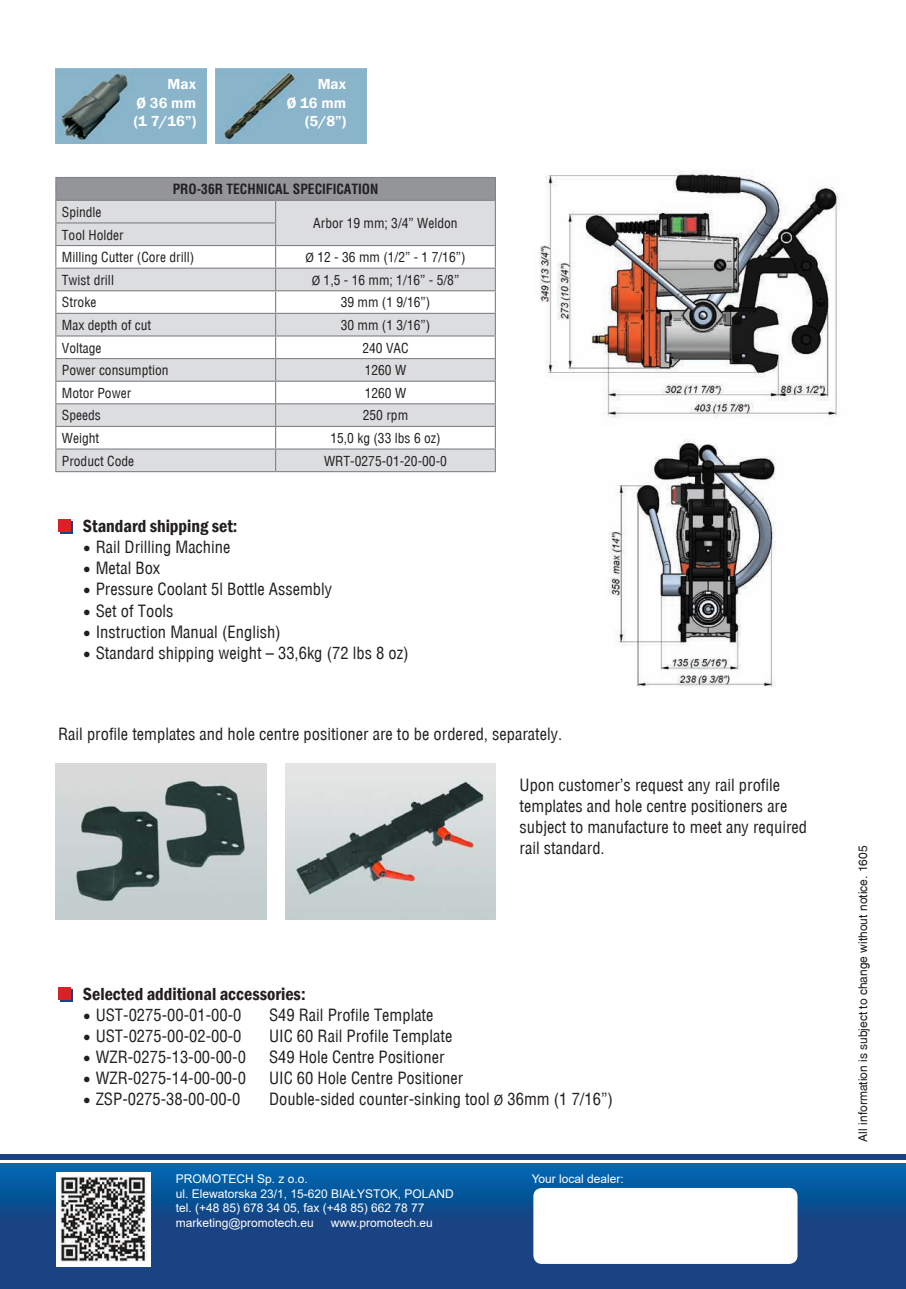
<style>
.page{position:relative;width:906px;height:1289px;background:#fff}
.page>*{position:absolute;margin:0;border:0;box-sizing:border-box;transform-origin:0 0}
.t1{font:600 condensed 18px "Franklin Gothic";color:#231f20}
.t2{font:16.5px/21px "Switzerland Condensed";color:#231f20}
.t3{font:600 15px/18px "Franklin Gothic";color:#fff;text-align:justify}
.t4{font:13.5px/22.6px "Switzerland Condensed";color:#231f20}
.t5{font:700 13.5px "Switzerland Condensed";color:#231f20}
.t6{font:12px/14.4px "Arial";color:#fff}
.t7{font:12px "Switzerland";color:#231f20}
.s1{font-family:"Franklin Gothic"}
.s2{font-family:"Minion Pro";font-size:21px}
.s3{font-family:"Franklin Gothic";font-size:15px}
</style>
<div class="page">
<svg style="left:0;top:1163px;width:905px;height:125px;background:#124d90"></svg>
<div style="left:0;top:1154px;width:905px;height:5px;background:#1a4383"></div>
<div style="left:56px;top:1171px;width:95px;height:95px;background:#fff"></div>
<div style="left:533px;top:1187px;width:264px;height:76px;background:#fff;border-radius:9px"></div>
<img style="left:55px;top:68px;width:152px;height:76px">
<img style="left:215px;top:68px;width:152px;height:76px">
<div style="left:56px;top:177px;width:439px;height:23px;background:#939598"></div>
<svg style="left:56px;top:201px;width:439px;height:270px;fill:#dcdddf"></svg>
<hr style="left:55px;top:177px;width:221px;height:1px;background:#808285">
<hr style="left:276px;top:177px;width:220px;height:1px;background:#808285">
<hr style="left:55px;top:200px;width:221px;height:1px;background:#808285">
<hr style="left:276px;top:200px;width:220px;height:1px;background:#808285">
<hr style="left:55px;top:222px;width:221px;height:1px;background:#808285">
<hr style="left:55px;top:245px;width:221px;height:1px;background:#808285">
<hr style="left:276px;top:245px;width:220px;height:1px;background:#808285">
<hr style="left:55px;top:267px;width:221px;height:2px;background:#808285">
<hr style="left:276px;top:267px;width:220px;height:2px;background:#808285">
<hr style="left:55px;top:290px;width:221px;height:1px;background:#808285">
<hr style="left:276px;top:290px;width:220px;height:1px;background:#808285">
<hr style="left:55px;top:313px;width:221px;height:1px;background:#808285">
<hr style="left:276px;top:313px;width:220px;height:1px;background:#808285">
<hr style="left:55px;top:335px;width:221px;height:1px;background:#808285">
<hr style="left:276px;top:335px;width:220px;height:1px;background:#808285">
<hr style="left:55px;top:358px;width:221px;height:1px;background:#808285">
<hr style="left:276px;top:358px;width:220px;height:1px;background:#808285">
<hr style="left:55px;top:380px;width:221px;height:2px;background:#808285">
<hr style="left:276px;top:380px;width:220px;height:2px;background:#808285">
<hr style="left:55px;top:403px;width:221px;height:1px;background:#808285">
<hr style="left:276px;top:403px;width:220px;height:1px;background:#808285">
<hr style="left:55px;top:426px;width:221px;height:1px;background:#808285">
<hr style="left:276px;top:426px;width:220px;height:1px;background:#808285">
<hr style="left:55px;top:448px;width:221px;height:1px;background:#808285">
<svg style="left:55px;top:178px;width:1px;height:293px"></svg>
<hr style="left:276px;top:448px;width:220px;height:1px;background:#808285">
<svg style="left:275px;top:201px;width:1px;height:270px"></svg>
<svg style="left:495px;top:178px;width:1px;height:293px"></svg>
<hr style="left:55px;top:471px;width:221px;height:1px;background:#808285">
<hr style="left:276px;top:471px;width:220px;height:1px;background:#808285">
<img style="left:609px;top:439px;width:167px;height:248px">
<img style="left:539px;top:170px;width:301px;height:248px">
<div style="left:60px;top:521px;width:13px;height:13px;background:#1a4383"></div>
<div style="left:58px;top:519px;width:13px;height:13px;background:#da2128"></div>
<img style="left:285px;top:763px;width:211px;height:156px">
<img style="left:55px;top:763px;width:211px;height:156px">
<div style="left:60px;top:989px;width:13px;height:12px;background:#1a4383"></div>
<div style="left:58px;top:987px;width:13px;height:13px;background:#da2128"></div>
<img style="left:60px;top:1176px;width:86px;height:85px">
<p class="t3" style="left:134px;top:76px;width:64px;text-indent:34px">Max Ø 36 mm (1 7/16”)</p>
<p class="t3" style="left:287px;top:76px;width:61px;text-align:right">Max<br>Ø 16 mm (5/8”)</p>
<p class="t5" style="left:173px;top:182px;width:207px">PRO-36R TECHNICAL SPECIFICATION</p>
<p class="t4" style="left:62px;top:202px;width:41px">Spindle</p>
<p class="t4" style="left:62px;top:224px;width:134px">Tool Holder<br>Milling Cutter (Core drill)</p>
<p class="t4" style="left:313px;top:212px;width:146px">Arbor 19 mm; 3/4” Weldon</p>
<p class="t4" style="left:305px;top:246px;width:161px"><span class="s1">Ø</span> 12 - 36 mm (1/2” - 1 7/16”)</p>
<p class="t4" style="left:62px;top:269px;width:54px">Twist drill</p>
<p class="t4" style="left:312px;top:268px;width:149px"><span class="s1">Ø</span> 1,5 - 16 mm; 1/16” - 5/8”</p>
<p class="t4" style="left:62px;top:292px;width:36px">Stroke</p>
<p class="t4" style="left:341px;top:291px;width:91px">39 mm (1 9/16”)</p>
<p class="t4" style="left:62px;top:315px;width:91px">Max depth of cut</p>
<p class="t4" style="left:341px;top:314px;width:91px">30 mm (1 3/16”)</p>
<p class="t4" style="left:62px;top:337px;width:41px">Voltage</p>
<p class="t4" style="left:362px;top:337px;width:48px">240 VAC</p>
<p class="t4" style="left:62px;top:360px;width:108px">Power consumption</p>
<p class="t4" style="left:365px;top:359px;width:43px">1260 W</p>
<p class="t4" style="left:62px;top:382px;width:71px">Motor Power</p>
<p class="t4" style="left:365px;top:381px;width:43px">1260 W</p>
<p class="t4" style="left:62px;top:405px;width:40px">Speeds</p>
<p class="t4" style="left:363px;top:405px;width:47px">250 rpm</p>
<p class="t4" style="left:62px;top:427px;width:39px">Weight</p>
<p class="t4" style="left:330px;top:428px;width:112px">15,0 kg (33 lbs 6 oz)</p>
<p class="t4" style="left:62px;top:450px;width:74px">Product Code</p>
<p class="t4" style="left:324px;top:449px;width:124px">WRT-0275-01-20-00-0</p>
<p class="t1" style="left:83px;top:519px;width:156px">Standard shipping set:</p>
<p class="t2" style="left:83px;top:538px;width:149px"><span class="s2">•</span> Rail Drilling Machine</p>
<p class="t2" style="left:83px;top:559px;width:79px"><span class="s2">•</span> Metal Box</p>
<p class="t2" style="left:83px;top:580px;width:251px"><span class="s2">•</span> Pressure Coolant 5l Bottle Assembly</p>
<p class="t2" style="left:83px;top:601px;width:92px"><span class="s2">•</span> Set of Tools</p>
<p class="t2" style="left:83px;top:622px;width:199px"><span class="s2">•</span> Instruction Manual (English)</p>
<p class="t2" style="left:83px;top:642px;width:327px"><span class="s2">•</span> Standard shipping weight – 33,6kg (72 lbs 8 oz)</p>
<p class="t2" style="left:58px;top:725px;width:505px">Rail profile templates and hole centre positioner are to be ordered, separately.</p>
<p class="t2" style="left:519px;top:775px;width:289px">Upon customer’s request any rail profile templates and hole centre positioners are subject to manufacture to meet any required rail standard.</p>
<p class="t1" style="left:83px;top:986px;width:224px">Selected additional accessories:</p>
<p class="t2" style="left:83px;top:1004px;width:160px"><span class="s2">•</span> UST-0275-00-01-00-0</p>
<p class="t2" style="left:269px;top:1004px;width:166px">S49 Rail Profile Template</p>
<p class="t2" style="left:83px;top:1025px;width:160px"><span class="s2">•</span> UST-0275-00-02-00-0</p>
<p class="t2" style="left:269px;top:1025px;width:185px">UIC 60 Rail Profile Template</p>
<p class="t2" style="left:83px;top:1046px;width:164px"><span class="s2">•</span> WZR-0275-13-00-00-0</p>
<p class="t2" style="left:269px;top:1046px;width:177px">S49 Hole Centre Positioner</p>
<p class="t2" style="left:83px;top:1067px;width:164px"><span class="s2">•</span> WZR-0275-14-00-00-0</p>
<p class="t2" style="left:269px;top:1067px;width:196px">UIC 60 Hole Centre Positioner</p>
<p class="t2" style="left:83px;top:1088px;width:159px"><span class="s2">•</span> ZSP-0275-38-00-00-0</p>
<p class="t2" style="left:269px;top:1088px;width:345px">Double-sided counter-sinking tool <span class="s3">Ø</span> 36mm (1 7/16”)</p>
<p class="t6" style="left:176px;top:1172px;width:279px">PROMOTECH Sp. z o.o.<br>ul. Elewatorska 23/1, 15-620 BIAŁYSTOK, POLAND tel. (+48 85) 678 34 05, fax (+48 85) 662 78 77 marketing@promotech.eu</p>
<p class="t6" style="left:331px;top:1216px;width:104px">www.promotech.eu</p>
<p class="t6" style="left:531px;top:1171px;width:94px">Your local dealer:</p>
<p class="t7" style="left:855px;top:1141px;width:297px;rotate:-90deg">All information is subject to change without notice. 1605</p>
</div>
